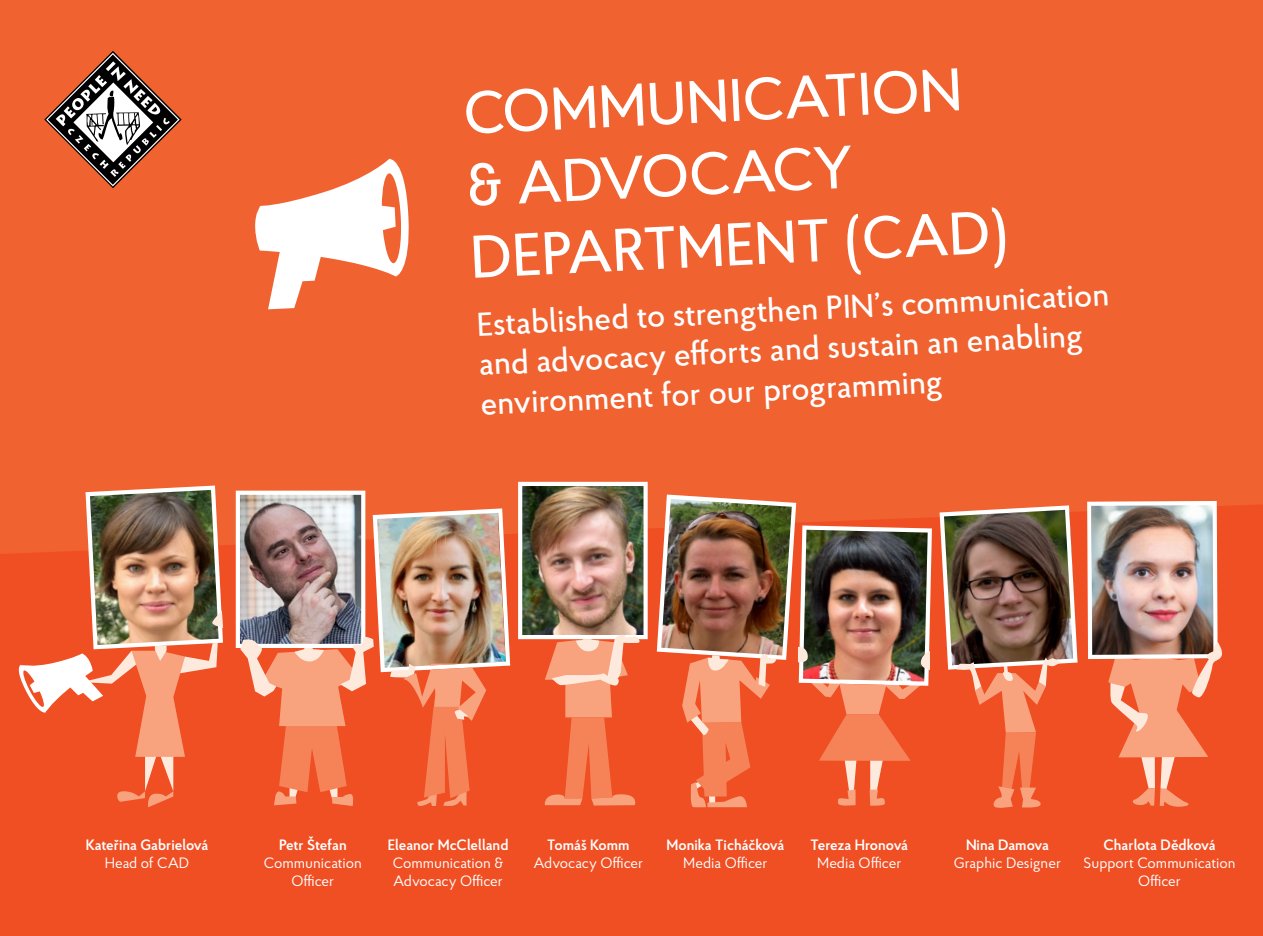
<style>
.page{position:relative;width:1263px;height:936px;background:#fff}
.page>*{position:absolute;margin:0;border:0;box-sizing:border-box;transform-origin:0 0}
.t1{font:500 60px/72px "Proba Pro";color:#fff}
.t2{font:500 33px/39.5px "Proba Pro";color:#fff}
.t3{font:15px/18px "Proba Pro";color:#fff;text-align:center}
.t4{font:600 15px "Proba Pro";color:#fff}
.t5{font:600 15px "Proba Pro";letter-spacing:-.025em;color:#fff}
</style>
<div class="page">
<div style="left:0;top:0;width:1263px;height:935px;background:#f04e23"></div>
<div style="left:0;top:0;width:1263px;height:554px;background:#f16231"></div>
<svg style="left:255px;top:157px;width:156px;height:152px;background:#f7b097"></svg>
<img style="left:14px;top:485px;width:209px;height:322px">
<img style="left:657px;top:494px;width:275px;height:313px">
<img style="left:939px;top:505px;width:138px;height:303px">
<img style="left:518px;top:482px;width:130px;height:323px">
<img style="left:1087px;top:501px;width:137px;height:306px">
<img style="left:236px;top:490px;width:274px;height:316px">
<svg style="left:44px;top:51px;width:138px;height:137px;background:#af674f"></svg>
<h1 class="t1" style="left:461px;top:77px;width:540px;rotate:-3deg">COMMUNICATION &amp; ADVOCACY<br>DEPARTMENT (CAD)</h1>
<h2 class="t2" style="left:475px;top:305px;width:635px;rotate:-3deg">Established to strengthen PIN’s communication and advocacy eff orts and sustain an enabling environment for our programming</h2>
<p class="t4" style="left:86px;top:834px;width:124px">Kateřina Gabrielová</p>
<p class="t3" style="left:105px;top:853px;width:86px">Head of CAD</p>
<p class="t4" style="left:279px;top:834px;width:69px">Petr Štefan</p>
<p class="t3" style="left:264px;top:853px;width:100px">Communication<br>Officer</p>
<p class="t4" style="left:388px;top:834px;width:122px">Eleanor McClelland</p>
<p class="t3" style="left:393px;top:853px;width:112px;text-align:left">Communication &amp;<br>Advocacy Officer</p>
<p class="t4" style="left:547px;top:834px;width:84px">Tomáš Komm</p>
<p class="t3" style="left:534px;top:853px;width:111px">Advocacy Officer</p>
<p class="t4" style="left:666px;top:834px;width:119px">Monika Ticháčková</p>
<p class="t3" style="left:683px;top:853px;width:86px">Media Officer</p>
<p class="t5" style="left:811px;top:834px;width:99px">Tereza Hronová</p>
<p class="t3" style="left:817px;top:853px;width:86px">Media Officer</p>
<p class="t4" style="left:966px;top:834px;width:84px">Nina Damova</p>
<p class="t3" style="left:954px;top:853px;width:109px">Graphic Designer</p>
<p class="t4" style="left:1103px;top:834px;width:114px">Charlota Dědková</p>
<p class="t3" style="left:1083px;top:853px;width:154px">Support Communication<br>Officer</p>
</div>
